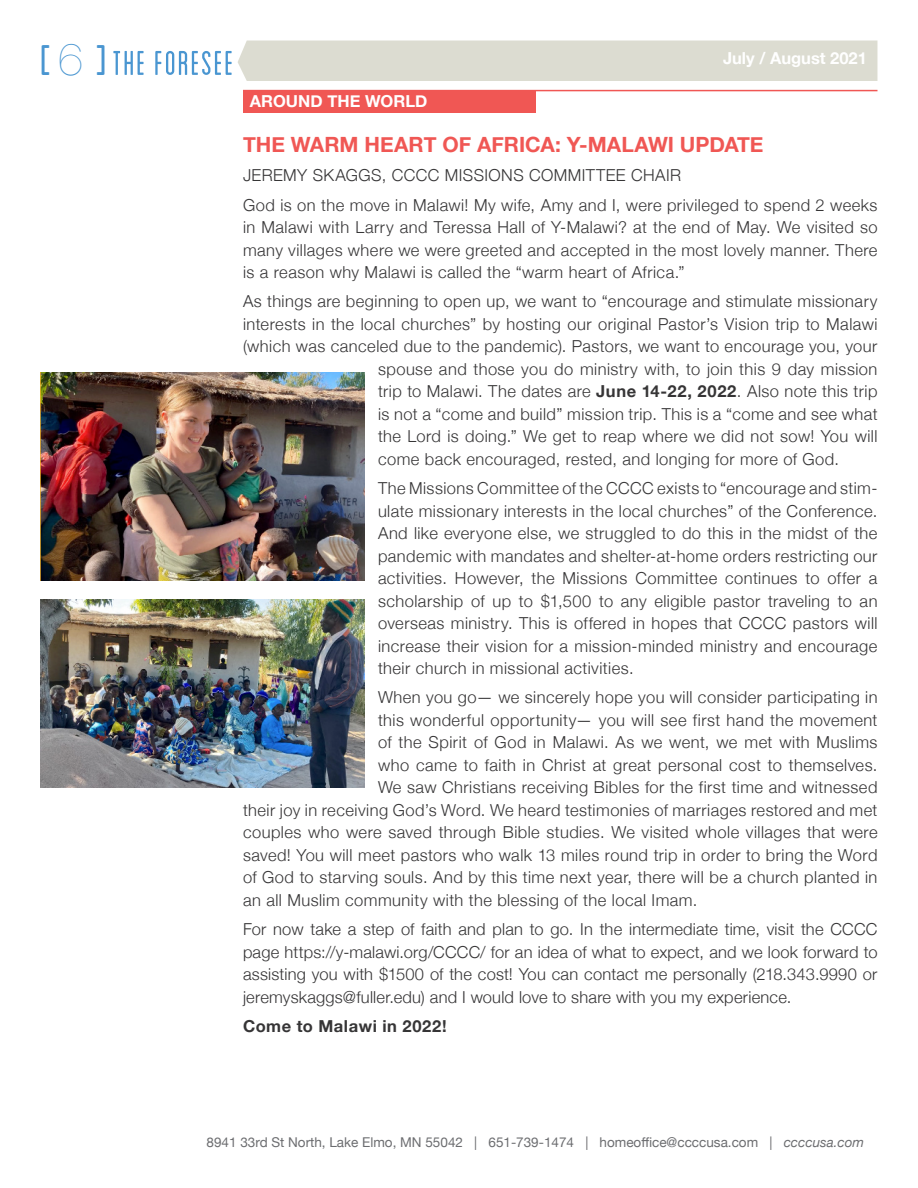
<style>
.page{position:relative;width:918px;height:1188px;background:#fff}
.page>*{position:absolute;margin:0;border:0;box-sizing:border-box;transform-origin:0 0}
.t1{font:condensed 45px "Blanch";color:#4a96d1}
.HELVETICA_BOLD_HEAD{font:700 21px "Helvetica Neue";color:#f05754}
.BODY{font:300 16.5px/22.5px "Helvetica Neue";letter-spacing:.03em;color:#363536;text-align:justify}
.Helvetica_Bold_Sub-h{font:700 16.5px "Helvetica Neue";color:#fff}
.BODY-2{font:700 16.5px "Helvetica Neue";letter-spacing:.035em;color:#363536}
.t2{font:13.5px "Helvetica Neue";color:#6c6d70}
.s1{font-family:"Helvetica Neue";font-weight:200;font-stretch:normal}
.s2{font-weight:700}
.s3{font-style:italic}
</style>
<div class="page">
<div style="left:238px;top:40px;width:640px;height:41px;background:#dcdcd1"></div>
<svg style="left:113px;top:51px;width:119px;height:24px"></svg>
<hr style="left:243px;top:90px;width:634px;height:1px;background:#f05754">
<div style="left:243px;top:91px;width:293px;height:22px;background:#f05754"></div>
<img style="left:40px;top:373px;width:324px;height:207px">
<img style="left:40px;top:599px;width:324px;height:189px">
<h1 class="t1" style="left:40px;top:36px;width:68px">[<span class="s1">6</span> ]</h1>
<p class="Helvetica_Bold_Sub-h" style="left:723px;top:46px;width:145px">July / August 2021</p>
<p class="Helvetica_Bold_Sub-h" style="left:250px;top:88px;width:179px">AROUND THE WORLD</p>
<p class="HELVETICA_BOLD_HEAD" style="left:243px;top:128px;width:522px">THE WARM HEART OF AFRICA: Y-MALAWI UPDATE</p>
<p class="BODY" style="left:243px;top:163px;width:440px">JEREMY SKAGGS, CCCC MISSIONS COMMITTEE CHAIR</p>
<p class="BODY" style="left:243px;top:192px;width:636px">God is on the move in Malawi! My wife, Amy and I, were privileged to spend 2 weeks in Malawi with Larry and Teressa Hall of Y-Malawi? at the end of May. We visited so many villages where we were greeted and accepted in the most lovely manner. There is a reason why Malawi is called the “warm heart of Africa.”</p>
<p class="BODY" style="left:243px;top:289px;width:636px">As things are beginning to open up, we want to “encourage and stimulate missionary</p>
<p class="BODY" style="left:243px;top:312px;width:636px">interests in the local churches” by hosting our original Pastor’s Vision trip to Malawi</p>
<p class="BODY" style="left:243px;top:334px;width:636px">(which was canceled due to the pandemic). Pastors, we want to encourage you, your</p>
<p class="BODY" style="left:378px;top:357px;width:501px">spouse and those you do ministry with, to join this 9 day mission</p>
<p class="BODY" style="left:378px;top:379px;width:501px">trip to Malawi. The dates are <span class="s2">June 14-22, 2022</span>. Also note this trip</p>
<p class="BODY" style="left:378px;top:402px;width:501px">is not a “come and build” mission trip. This is a “come and see what</p>
<p class="BODY" style="left:378px;top:424px;width:501px">the Lord is doing.” We get to reap where we did not sow! You will</p>
<p class="BODY" style="left:378px;top:447px;width:463px">come back encouraged, rested, and longing for more of God.</p>
<p class="BODY" style="left:378px;top:476px;width:501px">The Missions Committee of the CCCC exists to “encourage and stim&shy;ulate missionary interests in the local churches” of the Conference.<br>And like everyone else, we struggled to do this in the midst of the pandemic with mandates and shelter-at-home orders restricting our activities. However, the Missions Committee continues to offer a scholarship of up to $1,500 to any eligible pastor traveling to an overseas ministry. This is offered in hopes that CCCC pastors will increase their vision for a mission-minded ministry and encourage their church in missional activities.</p>
<p class="BODY" style="left:378px;top:685px;width:501px">When you go— we sincerely hope you will consider participating in</p>
<p class="BODY" style="left:378px;top:708px;width:501px">this wonderful opportunity— you will see first hand the movement</p>
<p class="BODY" style="left:378px;top:730px;width:501px">of the Spirit of God in Malawi. As we went, we met with Muslims</p>
<p class="BODY" style="left:378px;top:753px;width:501px">who came to faith in Christ at great personal cost to themselves.</p>
<p class="BODY" style="left:378px;top:775px;width:501px">We saw Christians receiving Bibles for the first time and witnessed</p>
<p class="BODY" style="left:243px;top:798px;width:636px">their joy in receiving God’s Word. We heard testimonies of marriages restored and met</p>
<p class="BODY" style="left:243px;top:820px;width:636px">couples who were saved through Bible studies. We visited whole villages that were</p>
<p class="BODY" style="left:243px;top:843px;width:636px">saved! You will meet pastors who walk 13 miles round trip in order to bring the Word</p>
<p class="BODY" style="left:243px;top:865px;width:636px">of God to starving souls. And by this time next year, there will be a church planted in</p>
<p class="BODY" style="left:243px;top:888px;width:456px">an all Muslim community with the blessing of the local Imam.</p>
<p class="BODY" style="left:243px;top:917px;width:636px">For now take a step of faith and plan to go. In the intermediate time, visit the CCCC page https://y-malawi.org/CCCC/ for an idea of what to expect, and we look forward to assisting you with $1500 of the cost! You can contact me personally (218.343.9990 or jeremyskaggs@fuller.edu) and I would love to share with you my experience.</p>
<p class="BODY-2" style="left:243px;top:1013px;width:205px">Come to Malawi in 2022!</p>
<p class="t2" style="left:207px;top:1132px;width:659px">8941 33rd St North, Lake Elmo, MN 55042 | 651-739-1474 | homeoffice@ccccusa.com | <span class="s3">ccccusa.com</span></p>
</div>
